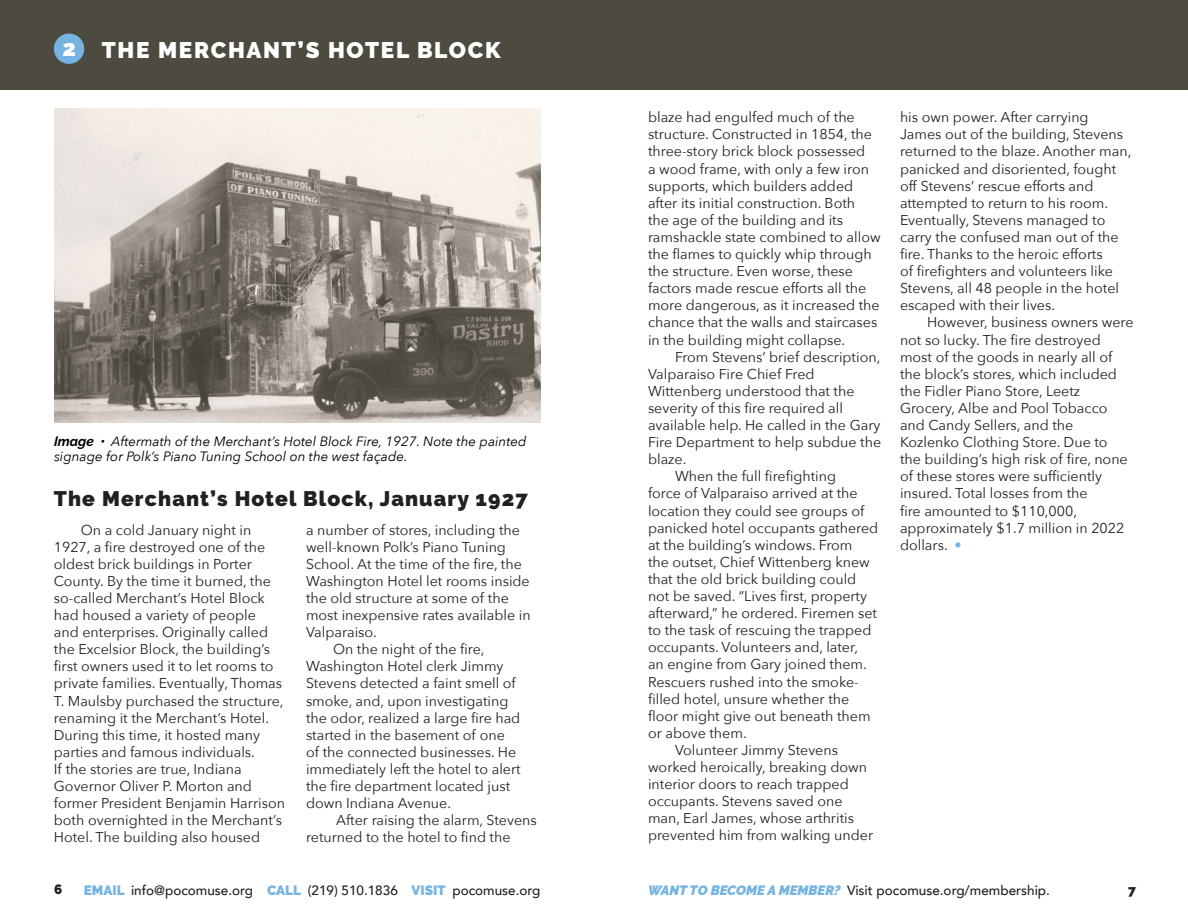
<style>
.page{position:relative;width:1188px;height:918px;background:#fff}
.page>*{position:absolute;margin:0;border:0;box-sizing:border-box;transform-origin:0 0}
.t1{font:900 22.5px "Raleway";letter-spacing:.075em;color:#fff}
.t2{font:900 21px "Raleway";letter-spacing:.055em;color:#231f20}
.Paragraph_Style_1{font:14.25px/17.1px "Avenir Next";color:#231f20}
.t3{font:italic 13.5px/15.6px "Avenir Next";color:#000}
.t4{font:500 13.5px "Avenir";color:#231f20}
.t5{font:900 13.5px "Raleway";color:#231f20}
.s1{font-family:"Raleway";font-weight:700}
.s2{color:#75b4e2}
.s3{font-family:"Raleway";font-weight:900;color:#75b4e2}
.s4{font-family:"Raleway";font-weight:900;font-style:italic;color:#75b4e2}
</style>
<div class="page">
<div style="left:0;top:0;width:594px;height:90px;background:#4d4a40"></div>
<div style="left:594px;top:0;width:594px;height:90px;background:#4d4a40"></div>
<div style="left:54px;top:34px;width:30px;height:30px;background:#75b4e2;border-radius:50%"></div>
<img style="left:54px;top:108px;width:486px;height:314px">
<p class="t1" style="left:63px;top:35px;width:15px">2</p>
<p class="t1" style="left:102px;top:37px;width:400px">THE MERCHANT’S HOTEL BLOCK</p>
<p class="t3" style="left:54px;top:432px;width:474px"><span class="s1">Image •</span> Aftermath of the Merchant’s Hotel Block Fire, 1927. Note the painted signage for Polk’s Piano Tuning School on the west façade.</p>
<p class="t2" style="left:54px;top:486px;width:476px">The Merchant’s Hotel Block, January 1927</p>
<p class="Paragraph_Style_1" style="left:54px;top:520px;width:233px;text-indent:27px">On a cold January night in 1927, a fire destroyed one of the oldest brick buildings in Porter County. By the time it burned, the so-called Merchant’s Hotel Block had housed a variety of people<br>and enterprises. Originally called the Excelsior Block, the building’s first owners used it to let rooms to private families. Eventually, Thomas T. Maulsby purchased the structure, renaming it the Merchant’s Hotel.<br>During this time, it hosted many parties and famous individuals.<br>If the stories are true, Indiana Governor Oliver P. Morton and former President Benjamin Harrison both overnighted in the Merchant’s Hotel. The building also housed</p>
<p class="Paragraph_Style_1" style="left:306px;top:520px;width:226px">a number of stores, including the well-known Polk’s Piano Tuning<br>School. At the time of the fire, the<br>Washington Hotel let rooms inside the old structure at some of the most inexpensive rates available in<br>Valparaiso.</p>
<p class="Paragraph_Style_1" style="left:306px;top:640px;width:216px;text-indent:27px">On the night of the fire,<br>Washington Hotel clerk Jimmy<br>Stevens detected a faint smell of smoke, and, upon investigating the odor, realized a large fire had started in the basement of one of the connected businesses. He immediately left the hotel to alert the fire department located just down Indiana Avenue.</p>
<p class="Paragraph_Style_1" style="left:306px;top:811px;width:232px;text-indent:30px">After raising the alarm, Stevens returned to the hotel to find the</p>
<p class="Paragraph_Style_1" style="left:648px;top:108px;width:234px">blaze had engulfed much of the structure. Constructed in 1854, the three-story brick block possessed<br>a wood frame, with only a few iron supports, which builders added after its initial construction. Both<br>the age of the building and its ramshackle state combined to allow the flames to quickly whip through the structure. Even worse, these factors made rescue efforts all the more dangerous, as it increased the chance that the walls and staircases in the building might collapse.</p>
<p class="Paragraph_Style_1" style="left:648px;top:348px;width:235px;text-indent:27px">From Stevens’ brief description,<br>Valparaiso Fire Chief Fred<br>Wittenberg understood that the severity of this fire required all available help. He called in the Gary<br>Fire Department to help subdue the blaze.</p>
<p class="Paragraph_Style_1" style="left:648px;top:467px;width:232px;text-indent:27px">When the full firefighting<br>force of Valparaiso arrived at the location they could see groups of panicked hotel occupants gathered at the building’s windows. From<br>the outset, Chief Wittenberg knew that the old brick building could not be saved. “Lives first, property afterward,” he ordered. Firemen set to the task of rescuing the trapped occupants. Volunteers and, later,<br>an engine from Gary joined them.<br>Rescuers rushed into the smoke&shy;filled hotel, unsure whether the floor might give out beneath them or above them.</p>
<p class="Paragraph_Style_1" style="left:648px;top:741px;width:227px;text-indent:27px">Volunteer Jimmy Stevens worked heroically, breaking down interior doors to reach trapped occupants. Stevens saved one man, Earl James, whose arthritis prevented him from walking under</p>
<p class="Paragraph_Style_1" style="left:900px;top:108px;width:233px">his own power. After carrying<br>James out of the building, Stevens returned to the blaze. Another man, panicked and disoriented, fought off Stevens’ rescue efforts and attempted to return to his room.<br>Eventually, Stevens managed to carry the confused man out of the fire. Thanks to the heroic efforts<br>of firefighters and volunteers like<br>Stevens, all 48 people in the hotel escaped with their lives.</p>
<p class="Paragraph_Style_1" style="left:900px;top:313px;width:235px;text-indent:27px">However, business owners were not so lucky. The fire destroyed most of the goods in nearly all of the block’s stores, which included the Fidler Piano Store, Leetz<br>Grocery, Albe and Pool Tobacco and Candy Sellers, and the<br>Kozlenko Clothing Store. Due to<br>the building’s high risk of fire, none of these stores were sufficiently insured. Total losses from the<br>fire amounted to $110,000, approximately $1.7 million in 2022 dollars. <span class="s2">•</span></p>
<p class="t5" style="left:54px;top:881px;width:10px">6</p>
<p class="t4" style="left:84px;top:878px;width:458px"><span class="s3">EMAIL</span> info@pocomuse.org <span class="s3">CALL</span> (219) 510.1836 <span class="s3">VISIT</span> pocomuse.org</p>
<p class="t4" style="left:648px;top:878px;width:403px"><span class="s4">WANT TO BECOME A MEMBER?</span> Visit pocomuse.org/membership.</p>
<p class="t5" style="left:1128px;top:882px;width:10px">7</p>
</div>
